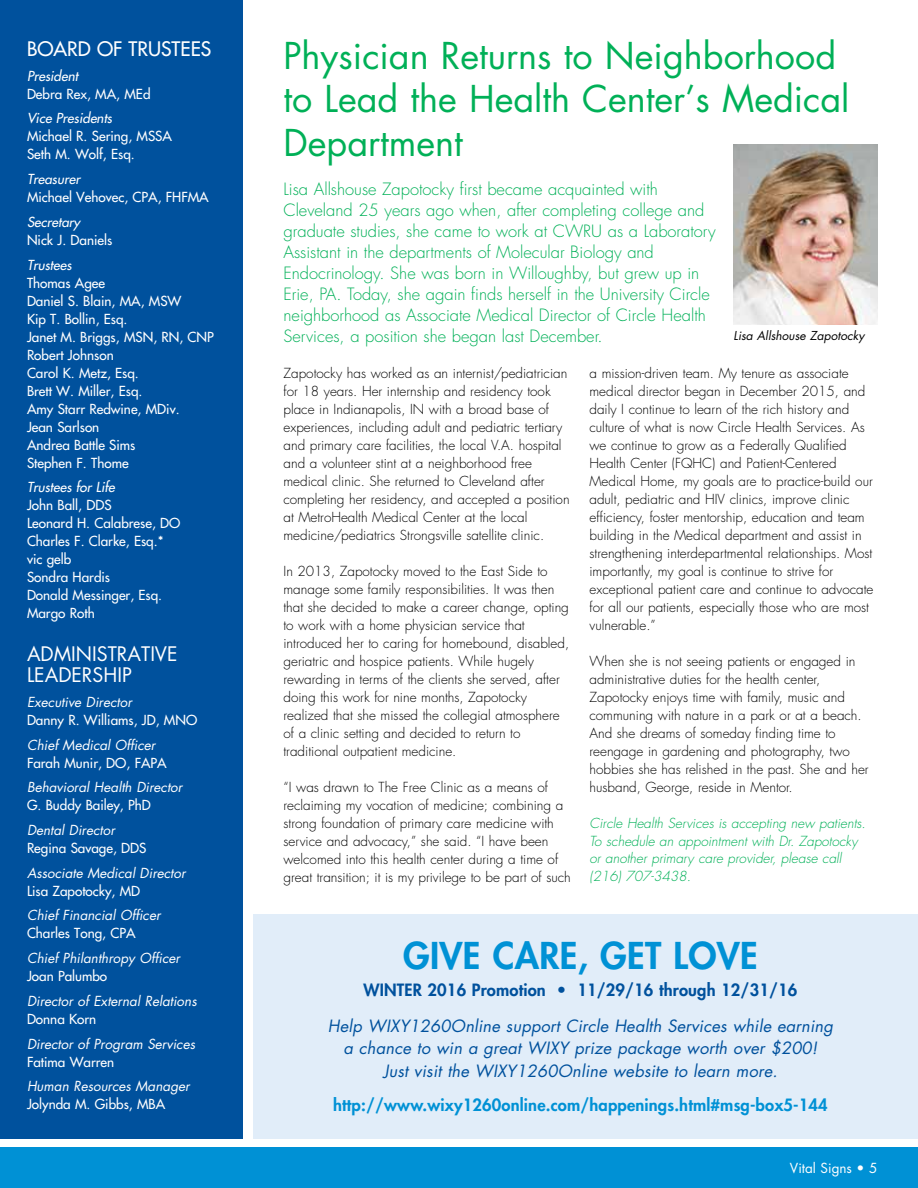
<style>
.page{position:relative;width:918px;height:1188px;background:#fff}
.page>*{position:absolute;margin:0;border:0;box-sizing:border-box;transform-origin:0 0}
.t1{font:36px/43.2px "Futura";color:#00b057}
.t2{font:800 36px "Futura";letter-spacing:.01em;color:#0091d5}
.t3{font:19.5px/21px "Futura";color:#fff}
.t4{font:19.5px "Futura";color:#fff}
.t5{font:300 16.5px/21px "Futura";color:#00b057}
.t6{font:italic 16.5px/22.5px "Futura";letter-spacing:.01em;color:#00519d;text-align:center}
.t7{font:800 16.5px "Futura";letter-spacing:.01em;color:#0091d5}
.t8{font:800 16.5px "Futura";letter-spacing:.01em;color:#00519d}
.t9{font:300 13.5px/18px "Futura";color:#000}
.t10{font:13.5px/18px "Futura";color:#fff}
.t11{font:italic 13.5px "Futura";color:#fff}
.t12{font:italic 300 13.5px/18px "Futura";color:#00b057}
.t13{font:italic 13.5px "Futura";color:#fff}
.t14{font:13.5px "Futura";color:#fff}
.t15{font:italic 12px "Futura";color:#000}
</style>
<div class="page">
<div style="left:0;top:1148px;width:918px;height:40px;background:#0091d5"></div>
<div style="left:0;top:0;width:243px;height:1138px;background:#00519d"></div>
<img style="left:733px;top:144px;width:144px;height:180px">
<div style="left:254px;top:914px;width:664px;height:224px;background:#e1edf9"></div>
<h2 class="t4" style="left:27px;top:36px;width:186px">BOARD OF TRUSTEES</h2>
<p class="t13" style="left:27px;top:67px;width:53px">President</p>
<p class="t10" style="left:27px;top:85px;width:125px">Debra Rex, MA, MEd</p>
<p class="t13" style="left:27px;top:110px;width:87px">Vice Presidents</p>
<p class="t10" style="left:27px;top:127px;width:147px">Michael R. Sering, MSSA<br>Seth M. Wolf, Esq.</p>
<p class="t13" style="left:27px;top:170px;width:55px">Treasurer</p>
<p class="t10" style="left:27px;top:188px;width:183px">Michael Vehovec, CPA, FHFMA</p>
<p class="t13" style="left:27px;top:213px;width:55px">Secretary</p>
<p class="t10" style="left:27px;top:231px;width:87px">Nick J. Daniels</p>
<p class="t13" style="left:27px;top:256px;width:46px">Trustees</p>
<p class="t10" style="left:27px;top:274px;width:188px">Thomas Agee<br>Daniel S. Blain, MA, MSW<br>Kip T. Bollin, Esq.<br>Janet M. Briggs, MSN, RN, CNP<br>Robert Johnson<br>Carol K. Metz, Esq.<br>Brett W. Miller, Esq.<br>Amy Starr Redwine, MDiv.<br>Jean Sarlson<br>Andrea Battle Sims<br>Stephen F. Thome</p>
<p class="t13" style="left:27px;top:479px;width:89px">Trustees for Life</p>
<p class="t10" style="left:27px;top:496px;width:155px">John Ball, DDS<br>Leonard H. Calabrese, DO<br>Charles F. Clarke, Esq.* vic gelb<br>Sondra Hardis<br>Donald Messinger, Esq.<br>Margo Roth</p>
<h2 class="t3" style="left:27px;top:643px;width:152px">ADMINISTRATIVE<br>LEADERSHIP</h2>
<p class="t11" style="left:27px;top:693px;width:106px">Executive Director</p>
<p class="t10" style="left:27px;top:711px;width:172px">Danny R. Williams, JD, MNO</p>
<p class="t11" style="left:27px;top:735px;width:130px">Chief Medical Officer</p>
<p class="t10" style="left:27px;top:753px;width:141px">Farah Munir, DO, FAPA</p>
<p class="t11" style="left:27px;top:778px;width:157px">Behavioral Health Director</p>
<p class="t10" style="left:27px;top:796px;width:125px">G. Buddy Bailey, PhD</p>
<p class="t11" style="left:27px;top:821px;width:89px">Dental Director</p>
<p class="t10" style="left:27px;top:839px;width:121px">Regina Savage, DDS</p>
<p class="t11" style="left:27px;top:864px;width:160px">Associate Medical Director</p>
<p class="t10" style="left:27px;top:882px;width:115px">Lisa Zapotocky, MD</p>
<p class="t11" style="left:27px;top:906px;width:135px">Chief Financial Officer</p>
<p class="t10" style="left:27px;top:924px;width:110px">Charles Tong, CPA</p>
<p class="t11" style="left:27px;top:949px;width:155px">Chief Philanthropy Officer</p>
<p class="t10" style="left:27px;top:967px;width:82px">Joan Palumbo</p>
<p class="t11" style="left:27px;top:992px;width:171px">Director of External Relations</p>
<p class="t10" style="left:27px;top:1010px;width:71px">Donna Korn</p>
<p class="t11" style="left:27px;top:1034px;width:170px">Director of Program Services</p>
<p class="t10" style="left:27px;top:1053px;width:89px">Fatima Warren</p>
<p class="t11" style="left:27px;top:1077px;width:164px">Human Resources Manager</p>
<p class="t10" style="left:27px;top:1095px;width:140px">Jolynda M. Gibbs, MBA</p>
<h1 class="t1" style="left:284px;top:34px;width:567px">Physician Returns to Neighborhood to Lead the Health Center’s Medical<br>Department</h1>
<p class="t5" style="left:284px;top:178px;width:434px">Lisa Allshouse Zapotocky first became acquainted with Cleveland 25 years ago when, after completing college and graduate studies, she came to work at CWRU as a Laboratory Assistant in the departments of Molecular Biology and Endocrinology. She was born in Willoughby, but grew up in Erie, PA. Today, she again finds herself in the University Circle neighborhood as Associate Medical Director of Circle Health Services, a position she began last December.</p>
<p class="t9" style="left:284px;top:364px;width:288px">Zapotocky has worked as an internist/pediatrician for 18 years. Her internship and residency took place in Indianapolis, IN with a broad base of experiences, including adult and pediatric tertiary and primary care facilities, the local V.A. hospital and a volunteer stint at a neighborhood free medical clinic. She returned to Cleveland after completing her residency, and accepted a position at MetroHealth Medical Center at the local medicine/pediatrics Strongsville satellite clinic.</p>
<p class="t9" style="left:284px;top:562px;width:287px">In 2013, Zapotocky moved to the East Side to manage some family responsibilities. It was then that she decided to make a career change, opting to work with a home physician service that introduced her to caring for homebound, disabled, geriatric and hospice patients. While hugely rewarding in terms of the clients she served, after doing this work for nine months, Zapotocky realized that she missed the collegial atmosphere of a clinic setting and decided to return to traditional outpatient medicine.</p>
<p class="t9" style="left:284px;top:778px;width:289px">“I was drawn to The Free Clinic as a means of reclaiming my vocation of medicine; combining a strong foundation of primary care medicine with service and advocacy,” she said. “I have been welcomed into this health center during a time of great transition; it is my privilege to be part of such</p>
<p class="t15" style="left:734px;top:327px;width:132px">Lisa Allshouse Zapotocky</p>
<p class="t9" style="left:590px;top:364px;width:285px">a mission-driven team. My tenure as associate medical director began in December 2015, and daily I continue to learn of the rich history and culture of what is now Circle Health Services. As we continue to grow as a Federally Qualified Health Center (FQHC) and Patient-Centered Medical Home, my goals are to practice-build our adult, pediatric and HIV clinics, improve clinic efficiency, foster mentorship, education and team building in the Medical department and assist in strengthening interdepartmental relationships. Most importantly, my goal is continue to strive for exceptional patient care and continue to advocate for all our patients, especially those who are most vulnerable.”</p>
<p class="t9" style="left:590px;top:652px;width:281px">When she is not seeing patients or engaged in administrative duties for the health center, Zapotocky enjoys time with family, music and communing with nature in a park or at a beach.<br>And she dreams of someday finding time to reengage in gardening and photography, two hobbies she has relished in the past. She and her husband, George, reside in Mentor.</p>
<p class="t12" style="left:590px;top:814px;width:278px">Circle Health Services is accepting new patients.<br>To schedule an appointment with Dr. Zapotocky or another primary care provider, please call (216) 707-3438.</p>
<h1 class="t2" style="left:403px;top:932px;width:356px">GIVE CARE, GET LOVE</h1>
<p class="t8" style="left:364px;top:979px;width:435px">WINTER 2016 Promotion • 11/29/16 through 12/31/16</p>
<p class="t6" style="left:328px;top:1014px;width:507px">Help WIXY1260Online support Circle Health Services while earning a chance to win a great WIXY prize package worth over $200!<br>Just visit the WIXY1260Online website to learn more.</p>
<p class="t7" style="left:333px;top:1094px;width:496px">http://www.wixy1260online.com/happenings.html#msg-box5-144</p>
<p class="t14" style="left:790px;top:1159px;width:89px">Vital Signs • 5</p>
</div>
